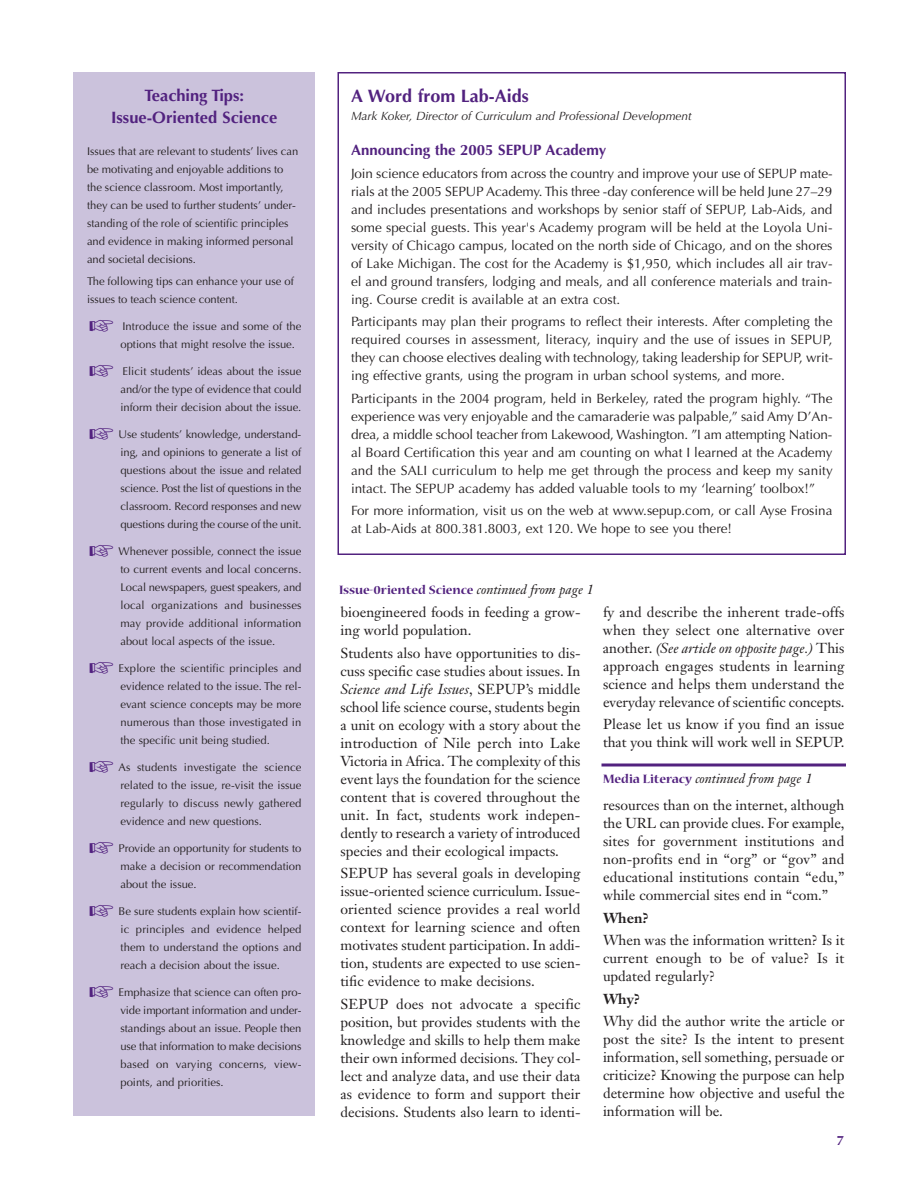
<style>
.page{position:relative;width:918px;height:1188px;background:#fff}
.page>*{position:absolute;margin:0;border:0;box-sizing:border-box;transform-origin:0 0}
.t1{font:700 18px "Optima";color:#52227f}
.t2{font:700 16.5px/22.5px "Optima";color:#52227f;text-align:center}
.t3{font:700 15px "Optima";color:#52227f}
.t4{font:14.25px/18px "Janson Text";color:#231f20;text-align:justify}
.t5{font:700 14.25px "Janson Text";color:#231f20}
.t6{font:13.5px/18px "Optima";color:#231f20;text-align:justify}
.t7{font:13.5px "Nueva MM.540.475";color:#52227f}
.t8{font:italic 13.5px "Janson Text";color:#231f20}
.t9{font:700 13.5px "Optima";color:#52227f}
.t10{font:italic 12px "Optima";letter-spacing:-.005em;color:#231f20}
.t11{font:11.25px/18px "Optima";color:#231f20;text-align:justify}
.s1{font-family:"Janson Text";font-style:italic;color:#231f20}
.s2{font-style:italic}
.s3{font-family:"Nueva MM.540.475";font-style:normal;color:#52227f}
</style>
<div class="page">
<div style="left:338px;top:72px;width:508px;height:483px;border:2px solid #52227f"></div>
<div style="left:74px;top:72px;width:241px;height:1044px;background:#cbc2dc"></div>
<hr style="left:602px;top:764px;width:244px;height:2px;background:#52227f">
<p class="t2" style="left:111px;top:84px;width:168px">Teaching Tips:<br>Issue-Oriented Science</p>
<p class="t11" style="left:87px;top:142px;width:213px;text-align:left">Issues that are relevant to students’ lives can be motivating and enjoyable additions to the science classroom. Most importantly, they can be used to further students’ under&shy;standing of the role of scientific principles and evidence in making informed personal and societal decisions.</p>
<p class="t11" style="left:87px;top:273px;width:208px">The following tips can enhance your use of issues to teach science content.</p>
<p class="t11" style="left:120px;top:318px;width:183px">Introduce the issue and some of the options that might resolve the issue.</p>
<p class="t11" style="left:120px;top:363px;width:183px">Elicit students’ ideas about the issue and/or the type of evidence that could inform their decision about the issue.</p>
<p class="t11" style="left:118px;top:426px;width:185px">Use students’ knowledge, understand&shy;ing, and opinions to generate a list of questions about the issue and related science. Post the list of questions in the classroom. Record responses and new questions during the course of the unit.</p>
<p class="t11" style="left:118px;top:543px;width:185px">Whenever possible, connect the issue to current events and local concerns.<br>Local newspapers, guest speakers, and local organizations and businesses may provide additional information about local aspects of the issue.</p>
<p class="t11" style="left:118px;top:660px;width:184px">Explore the scientific principles and evidence related to the issue. The rel&shy;evant science concepts may be more numerous than those investigated in the specific unit being studied.</p>
<p class="t11" style="left:118px;top:759px;width:184px">As students investigate the science related to the issue, re-visit the issue regularly to discuss newly gathered evidence and new questions.</p>
<p class="t11" style="left:118px;top:840px;width:185px">Provide an opportunity for students to make a decision or recommendation about the issue.</p>
<p class="t11" style="left:118px;top:903px;width:185px">Be sure students explain how scientif&shy;ic principles and evidence helped them to understand the options and reach a decision about the issue.</p>
<p class="t11" style="left:118px;top:984px;width:185px">Emphasize that science can often pro&shy;vide important information and under&shy;standings about an issue. People then use that information to make decisions based on varying concerns, view&shy;points, and priorities.</p>
<p class="t1" style="left:351px;top:85px;width:179px">A Word from Lab-Aids</p>
<p class="t10" style="left:351px;top:109px;width:342px">Mark Koker, Director of Curriculum and Professional Development</p>
<p class="t3" style="left:351px;top:141px;width:257px">Announcing the 2005 SEPUP Academy</p>
<p class="t6" style="left:351px;top:164px;width:483px">Join science educators from across the country and improve your use of SEPUP mate&shy;rials at the 2005 SEPUP Academy. This three -day conference will be held June 27–29 and includes presentations and workshops by senior staff of SEPUP, Lab-Aids, and some special guests. This year's Academy program will be held at the Loyola Uni&shy;versity of Chicago campus, located on the north side of Chicago, and on the shores of Lake Michigan. The cost for the Academy is $1,950, which includes all air trav&shy;el and ground transfers, lodging and meals, and all conference materials and train&shy;ing. Course credit is available at an extra cost.</p>
<p class="t6" style="left:351px;top:313px;width:483px">Participants may plan their programs to reflect their interests. After completing the required courses in assessment, literacy, inquiry and the use of issues in SEPUP, they can choose electives dealing with technology, taking leadership for SEPUP, writ&shy;ing effective grants, using the program in urban school systems, and more.</p>
<p class="t6" style="left:351px;top:389px;width:483px">Participants in the 2004 program, held in Berkeley, rated the program highly. “The experience was very enjoyable and the camaraderie was palpable,” said Amy D’An&shy;drea, a middle school teacher from Lakewood, Washington. ”I am attempting Nation&shy;al Board Certification this year and am counting on what I learned at the Academy and the SALI curriculum to help me get through the process and keep my sanity intact. The SEPUP academy has added valuable tools to my ‘learning’ toolbox!”</p>
<p class="t6" style="left:351px;top:502px;width:483px">For more information, visit us on the web at www.sepup.com, or call Ayse Frosina at Lab-Aids at 800.381.8003, ext 120. We hope to see you there!</p>
<p class="t7" style="left:339px;top:585px;width:256px">Issue-0riented Science <span class="s1">continued from page 1</span></p>
<p class="t4" style="left:340px;top:605px;width:242px">bioengineered foods in feeding a grow&shy;ing world population.</p>
<p class="t4" style="left:340px;top:645px;width:242px">Students also have opportunities to dis&shy;cuss specific case studies about issues. In <span class="s2">Science and Life Issues</span>, SEPUP’s middle school life science course, students begin a unit on ecology with a story about the introduction of Nile perch into Lake Victoria in Africa. The complexity of this event lays the foundation for the science content that is covered throughout the unit. In fact, students work indepen&shy;dently to research a variety of introduced species and their ecological impacts.</p>
<p class="t4" style="left:340px;top:866px;width:242px">SEPUP has several goals in developing issue-oriented science curriculum. Issue&shy;oriented science provides a real world context for learning science and often motivates student participation. In addi&shy;tion, students are expected to use scien&shy;tific evidence to make decisions.</p>
<p class="t4" style="left:340px;top:996px;width:242px">SEPUP does not advocate a specific position, but provides students with the knowledge and skills to help them make their own informed decisions. They col&shy;lect and analyze data, and use their data as evidence to form and support their decisions. Students also learn to identi-</p>
<p class="t4" style="left:603px;top:604px;width:243px">fy and describe the inherent trade-offs when they select one alternative over another. <span class="s2">(See article on opposite page.)</span> This approach engages students in learning science and helps them understand the everyday relevance of scientific concepts.</p>
<p class="t4" style="left:603px;top:717px;width:243px">Please let us know if you find an issue that you think will work well in SEPUP.</p>
<p class="t8" style="left:603px;top:773px;width:211px"><span class="s3">Media Literacy</span> continued from page 1</p>
<p class="t4" style="left:603px;top:798px;width:243px">resources than on the internet, although the URL can provide clues. For example, sites for government institutions and non-profits end in “org” or “gov” and educational institutions contain “edu,” while commercial sites end in “com.”</p>
<p class="t5" style="left:603px;top:912px;width:47px">When?</p>
<p class="t4" style="left:603px;top:933px;width:243px">When was the information written? Is it current enough to be of value? Is it updated regularly?</p>
<p class="t5" style="left:603px;top:993px;width:39px">Why?</p>
<p class="t4" style="left:603px;top:1014px;width:243px">Why did the author write the article or post the site? Is the intent to present information, sell something, persuade or criticize? Knowing the purpose can help determine how objective and useful the information will be.</p>
<p class="t9" style="left:837px;top:1132px;width:9px">7</p>
</div>
